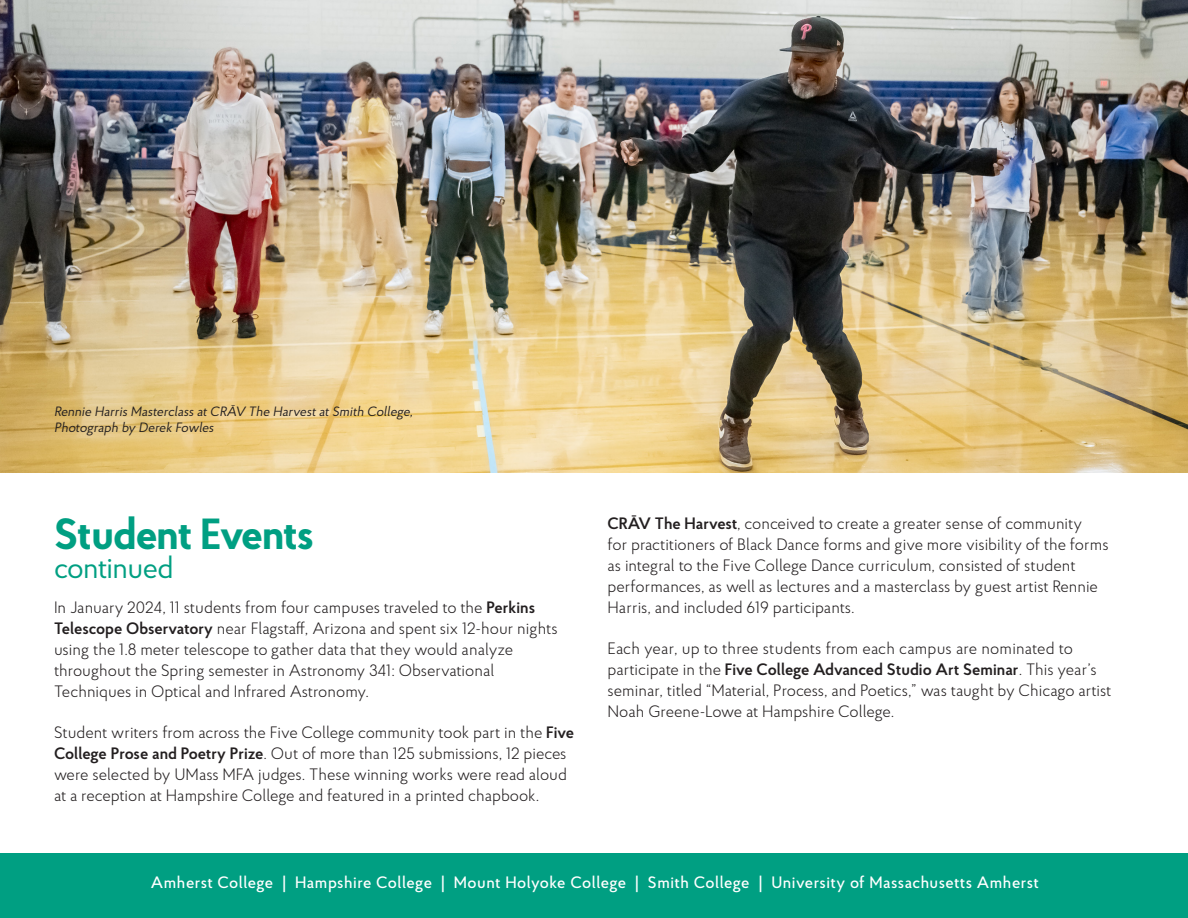
<style>
.page{position:relative;width:1188px;height:918px;background:#fff}
.page>*{position:absolute;margin:0;border:0;box-sizing:border-box;transform-origin:0 0}
.t1{font:700 43.5px "Proba Pro";letter-spacing:-.02em;color:#009f82}
.t2{font:30px "Proba Pro";letter-spacing:-.02em;color:#009f82}
.t3{font:300 16.5px/21px "Proba Pro";color:#231f20}
.t4{font:500 16.5px "Proba Pro";letter-spacing:.03em;color:#fff}
.t5{font:italic 13.5px/16.2px "Proba Pro";color:#231f20}
.s1{font-weight:600}
</style>
<div class="page">
<div style="left:0;top:854px;width:1188px;height:64px;background:#009f82"></div>
<img style="left:0;top:0;width:1188px;height:472px">
<p class="t5" style="left:54px;top:403px;width:363px">Rennie Harris Masterclass atCRĀV The HarvestatSmith College,<br>Photograph by Derek Fowles</p>
<p class="t1" style="left:54px;top:504px;width:261px">Student Events</p>
<p class="t2" style="left:54px;top:548px;width:121px">continued</p>
<p class="t3" style="left:54px;top:596px;width:505px">In January 2024, 11 students from four campuses traveled to the <span class="s1">Perkins Telescope Observatory</span> near Flagstaff, Arizona and spent six 12-hour nights using the 1.8 meter telescope to gather data that they would analyze throughout the Spring semester in Astronomy 341: Observational Techniques in Optical and Infrared Astronomy.</p>
<p class="t3" style="left:54px;top:722px;width:522px">Student writers from across the Five College community took part in the <span class="s1">Five College Prose and Poetry Prize</span>. Out of more than 125 submissions, 12 pieces were selected by UMass MFA judges. These winning works were read aloud at a reception at Hampshire College and featured in a printed chapbook.</p>
<p class="t3" style="left:608px;top:512px;width:503px"><span class="s1">CRĀV The Harvest</span>, conceived to create a greater sense of community<br>for practitioners of Black Dance forms and give more visibility of the forms as integral to the Five College Dance curriculum, consisted of student performances, as well as lectures and a masterclass by guest artist Rennie Harris, and included 619 participants.</p>
<p class="t3" style="left:608px;top:638px;width:505px">Each year, up to three students from each campus are nominated to participate in the <span class="s1">Five College Advanced Studio Art Seminar</span>. This year’s seminar, titled “Material, Process, and Poetics,” was taught by Chicago artist Noah Greene-Lowe at Hampshire College.</p>
<p class="t4" style="left:151px;top:872px;width:889px">Amherst College | Hampshire College | Mount Holyoke College | Smith College | University of Massachusetts Amherst</p>
</div>
